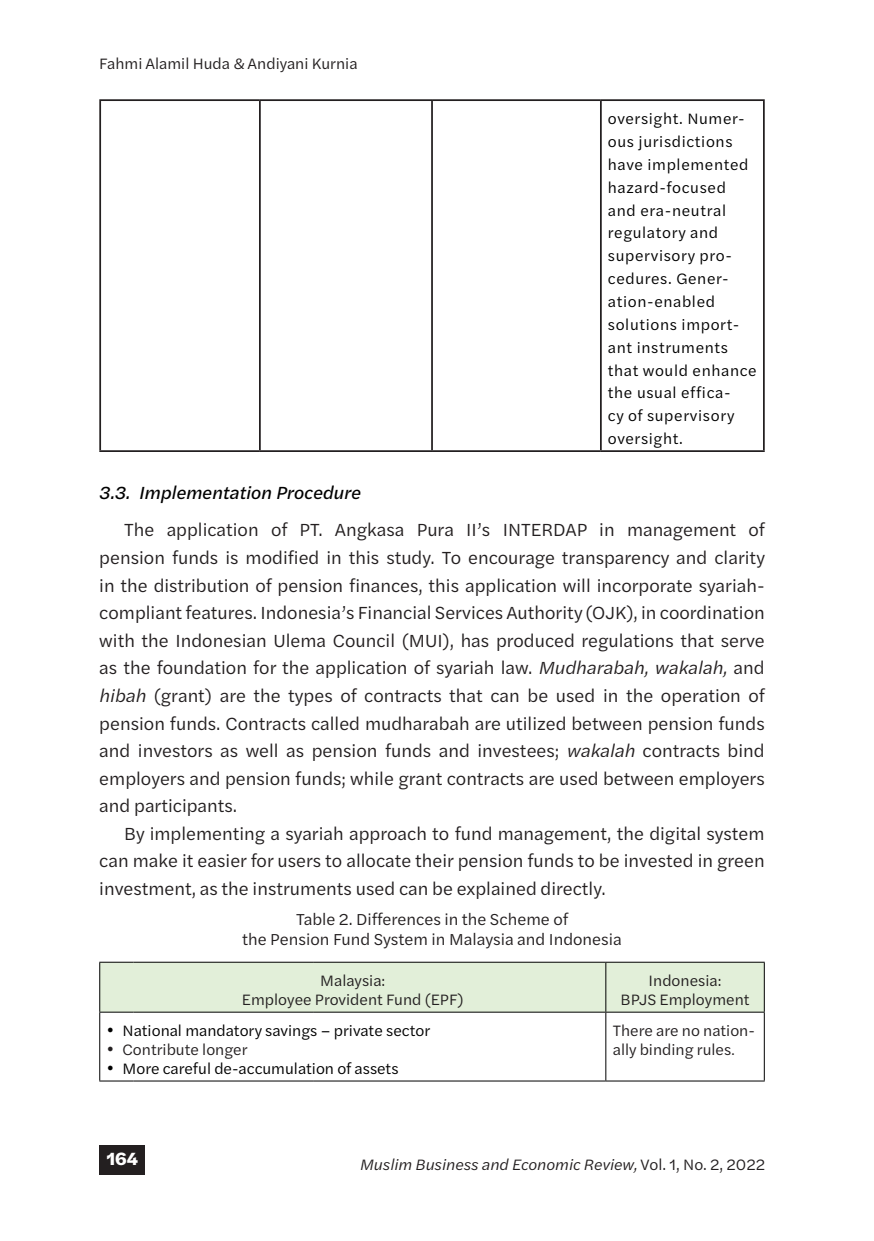
<style>
.page{position:relative;width:874px;height:1241px;background:#fff}
.page>*{position:absolute;margin:0;border:0;box-sizing:border-box;transform-origin:0 0}
.Isi_artikel_UIII{font:18.38px/27.7px "Halyard Text";color:#231f20;text-align:justify}
.t1{font:italic 18.38px "Halyard Text";color:#000}
.t2{font:700 18.38px "Halyard Text";color:#fff}
.Caption_gambar_UIII{font:16.62px "Halyard Text";color:#231f20}
.t3{font:15.75px/22.9px "Halyard Text";letter-spacing:.04em;color:#000}
.t4{font:15.75px/18.9px "Halyard Text";color:#231f20}
.t5{font:15.75px "Halyard Text";color:#000}
.t6{font:italic 15.75px "Halyard Text";color:#231f20}
.s1{font-style:italic}
.s2{font-family:"Calibri"}
.s3{font-style:normal}
</style>
<div class="page">
<div style="left:99px;top:1144px;width:46px;height:30px;background:#231f20"></div>
<hr style="left:99px;top:99px;width:161px;height:2px;background:#231f20">
<hr style="left:99px;top:101px;width:2px;height:349px;background:#231f20">
<hr style="left:260px;top:99px;width:172px;height:2px;background:#231f20">
<hr style="left:259px;top:101px;width:1px;height:349px;background:#231f20">
<hr style="left:432px;top:99px;width:168px;height:2px;background:#231f20">
<hr style="left:431px;top:101px;width:1px;height:349px;background:#231f20">
<hr style="left:600px;top:99px;width:164px;height:2px;background:#231f20">
<hr style="left:599px;top:101px;width:2px;height:349px;background:#231f20">
<hr style="left:762px;top:101px;width:2px;height:349px;background:#231f20">
<hr style="left:99px;top:450px;width:161px;height:2px;background:#231f20">
<hr style="left:260px;top:450px;width:172px;height:2px;background:#231f20">
<hr style="left:432px;top:450px;width:168px;height:2px;background:#231f20">
<hr style="left:600px;top:450px;width:164px;height:2px;background:#231f20">
<div style="left:100px;top:962px;width:663px;height:49px;background:#e2efd9"></div>
<hr style="left:99px;top:961px;width:34px;height:1px;background:#000">
<hr style="left:99px;top:962px;width:1px;height:49px;background:#000">
<hr style="left:133px;top:961px;width:181px;height:1px;background:#000">
<hr style="left:314px;top:961px;width:291px;height:1px;background:#000">
<hr style="left:605px;top:961px;width:159px;height:1px;background:#000">
<hr style="left:605px;top:962px;width:1px;height:49px;background:#000">
<hr style="left:763px;top:962px;width:1px;height:49px;background:#000">
<hr style="left:99px;top:1011px;width:34px;height:1px;background:#000">
<hr style="left:99px;top:1012px;width:1px;height:68px;background:#000">
<hr style="left:133px;top:1011px;width:181px;height:1px;background:#000">
<hr style="left:314px;top:1011px;width:291px;height:1px;background:#000">
<hr style="left:605px;top:1011px;width:159px;height:1px;background:#000">
<hr style="left:605px;top:1012px;width:1px;height:68px;background:#000">
<hr style="left:763px;top:1012px;width:1px;height:68px;background:#000">
<hr style="left:99px;top:1080px;width:34px;height:1px;background:#000">
<hr style="left:133px;top:1080px;width:181px;height:1px;background:#000">
<hr style="left:314px;top:1080px;width:291px;height:1px;background:#000">
<hr style="left:605px;top:1080px;width:159px;height:1px;background:#000">
<p class="t4" style="left:99px;top:54px;width:260px">Fahmi Alamil Huda &amp; Andiyani Kurnia</p>
<p class="t3" style="left:607px;top:107px;width:150px">oversight. Numer&shy;ous jurisdictions have implemented hazard-focused and era-neutral regulatory and supervisory pro&shy;cedures. Gener&shy;ation-enabled solutions import&shy;ant instruments that would enhance the usual effica-<br>cy of supervisory oversight.</p>
<p class="t1" style="left:99px;top:479px;width:263px">3.3. Implementation Procedure</p>
<p class="Isi_artikel_UIII" style="left:99px;top:515px;width:667px;text-indent:25px">The application of PT. Angkasa Pura II’s INTERDAP in management of pension funds is modified in this study. To encourage transparency and clarity in the distribution of pension finances, this application will incorporate syariah&shy;compliant features. Indonesia’s Financial Services Authority (OJK), in coordination with the Indonesian Ulema Council (MUI), has produced regulations that serve as the foundation for the application of syariah law. <span class="s1">Mudharabah, wakalah,</span> and <span class="s1">hibah</span> (grant) are the types of contracts that can be used in the operation of pension funds. Contracts called mudharabah are utilized between pension funds and investors as well as pension funds and investees; <span class="s1">wakalah</span> contracts bind employers and pension funds; while grant contracts are used between employers and participants.</p>
<p class="Isi_artikel_UIII" style="left:99px;top:818px;width:666px;text-indent:25px">By implementing a syariah approach to fund management, the digital system can make it easier for users to allocate their pension funds to be invested in green investment, as the instruments used can be explained directly.</p>
<p class="Caption_gambar_UIII" style="left:296px;top:907px;width:273px">Table 2. Differences in the Scheme of</p>
<p class="Caption_gambar_UIII" style="left:242px;top:927px;width:381px">the Pension Fund System in Malaysia and Indonesia</p>
<p class="t4" style="left:320px;top:970px;width:67px">Malaysia:</p>
<p class="t4" style="left:242px;top:989px;width:223px">Employee Provident Fund (EPF)</p>
<p class="t4" style="left:648px;top:970px;width:74px">Indonesia:</p>
<p class="t4" style="left:620px;top:989px;width:130px">BPJS Employment</p>
<p class="t5" style="left:107px;top:1019px;width:325px">• National mandatory savings – private sector</p>
<p class="t4" style="left:107px;top:1039px;width:142px">• Contribute longer</p>
<p class="t5" style="left:107px;top:1057px;width:293px">• More careful de-accumulation of assets</p>
<p class="t4" style="left:612px;top:1020px;width:144px">There are no nation&shy;ally binding rules<span class="s2">.</span></p>
<p class="t2" style="left:106px;top:1143px;width:33px">164</p>
<p class="t6" style="left:359px;top:1152px;width:406px">Muslim Business and Economic Review, <span class="s3">Vol. 1, No. 2, 2022</span></p>
</div>
